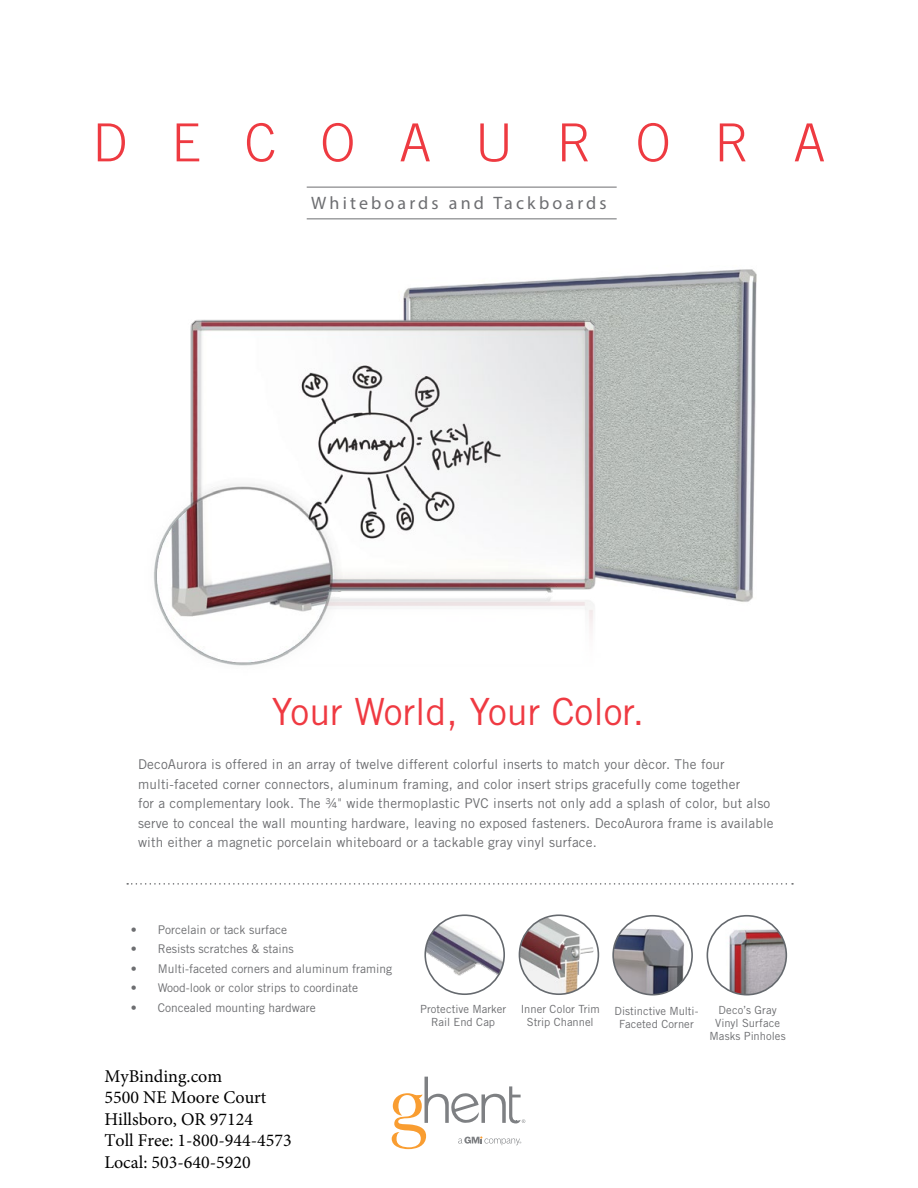
<style>
.page{position:relative;width:918px;height:1188px;background:#fff}
.page>*{position:absolute;margin:0;border:0;box-sizing:border-box;transform-origin:0 0}
.t1{font:300 52.5px "Trade Gothic LT Std";letter-spacing:.835em;color:#ee3a41}
.t2{font:37.5px "Trade Gothic LT Std";color:#ef3a42}
.t3{font:18px/21.6px "Minion Pro";color:#000}
.t4{font:18px "Myriad Pro";letter-spacing:.175em;color:#6d6e71}
.t5{font:13.5px "Trade Gothic LT Std";letter-spacing:.01em;color:#6d6e71}
.t6{font:12px "Trade Gothic LT Std";color:#6d6e71}
.t7{font:11.25px/13px "Trade Gothic LT Std";color:#6d6e71;text-align:center}
.s1{font-weight:300}
</style>
<div class="page">
<img style="left:351px;top:219px;width:406px;height:383px">
<hr style="left:307px;top:187px;width:310px;height:1px;background:#6d6e71">
<hr style="left:307px;top:218px;width:310px;height:1px;background:#6d6e71">
<svg style="left:392px;top:1077px;width:133px;height:72px"></svg>
<svg style="left:127px;top:883px;width:666px;height:2px"></svg>
<img style="left:154px;top:290px;width:475px;height:376px">
<img style="left:425px;top:915px;width:79px;height:79px;border-radius:39px">
<div style="left:424px;top:914px;width:81px;height:81px;border:2px solid #65696e;border-radius:50%"></div>
<img style="left:519px;top:919px;width:75px;height:75px">
<div style="left:519px;top:914px;width:80px;height:81px;border:2px solid #65696e;border-radius:50%"></div>
<img style="left:613px;top:916px;width:79px;height:79px;border-radius:39px">
<div style="left:612px;top:915px;width:81px;height:81px;border:2px solid #65696e;border-radius:50%"></div>
<img style="left:714px;top:922px;width:72px;height:71px">
<div style="left:707px;top:915px;width:80px;height:81px;border:2px solid #65696e;border-radius:50%"></div>
<p class="t1" style="left:93px;top:112px;width:734px">DECOAURORA</p>
<p class="t4" style="left:311px;top:192px;width:297px">Whiteboards and Tackboards</p>
<p class="t2" style="left:272px;top:689px;width:374px">Your World, Your Color.</p>
<p class="t5" style="left:138px;top:756px;width:588px">DecoAurora is offered in an array of twelve different colorful inserts to match your dècor. The four</p>
<p class="t5" style="left:138px;top:776px;width:604px">multi-faceted corner connectors, aluminum framing, and color insert strips gracefully come together</p>
<p class="t5" style="left:138px;top:795px;width:634px">for a complementary look. The ¾<span class="s1">"</span> wide thermoplastic PVC inserts not only add a splash of color, but also</p>
<p class="t5" style="left:138px;top:815px;width:637px">serve to conceal the wall mounting hardware, leaving no exposed fasteners. DecoAurora frame is available</p>
<p class="t5" style="left:138px;top:834px;width:460px">with either a magnetic porcelain whiteboard or a tackable gray vinyl surface.</p>
<p class="t6" style="left:131px;top:922px;width:158px">• Porcelain or tack surface</p>
<p class="t6" style="left:131px;top:942px;width:165px">• Resists scratches &amp; stains</p>
<p class="t6" style="left:131px;top:961px;width:263px">• Multi-faceted corners and aluminum framing</p>
<p class="t6" style="left:131px;top:981px;width:229px">• Wood-look or color strips to coordinate</p>
<p class="t6" style="left:131px;top:1000px;width:187px">• Concealed mounting hardware</p>
<p class="t7" style="left:521px;top:1002px;width:81px">Inner Color Trim<br>Strip Channel</p>
<p class="t7" style="left:420px;top:1002px;width:88px">Protective Marker<br>Rail End Cap</p>
<p class="t7" style="left:615px;top:1004px;width:85px">Distinctive Multi-<br>Faceted Corner</p>
<p class="t7" style="left:719px;top:1003px;width:60px">Deco’s Gray</p>
<p class="t7" style="left:715px;top:1016px;width:66px">Vinyl Surface</p>
<p class="t7" style="left:710px;top:1030px;width:78px">Masks Pinholes</p>
<h3 class="t3" style="left:104px;top:1065px;width:189px">MyBinding.com<br>5500 NE Moore Court<br>Hillsboro, OR 97124<br>Toll Free: 1-800-944-4573<br>Local: 503-640-5920</h3>
</div>
